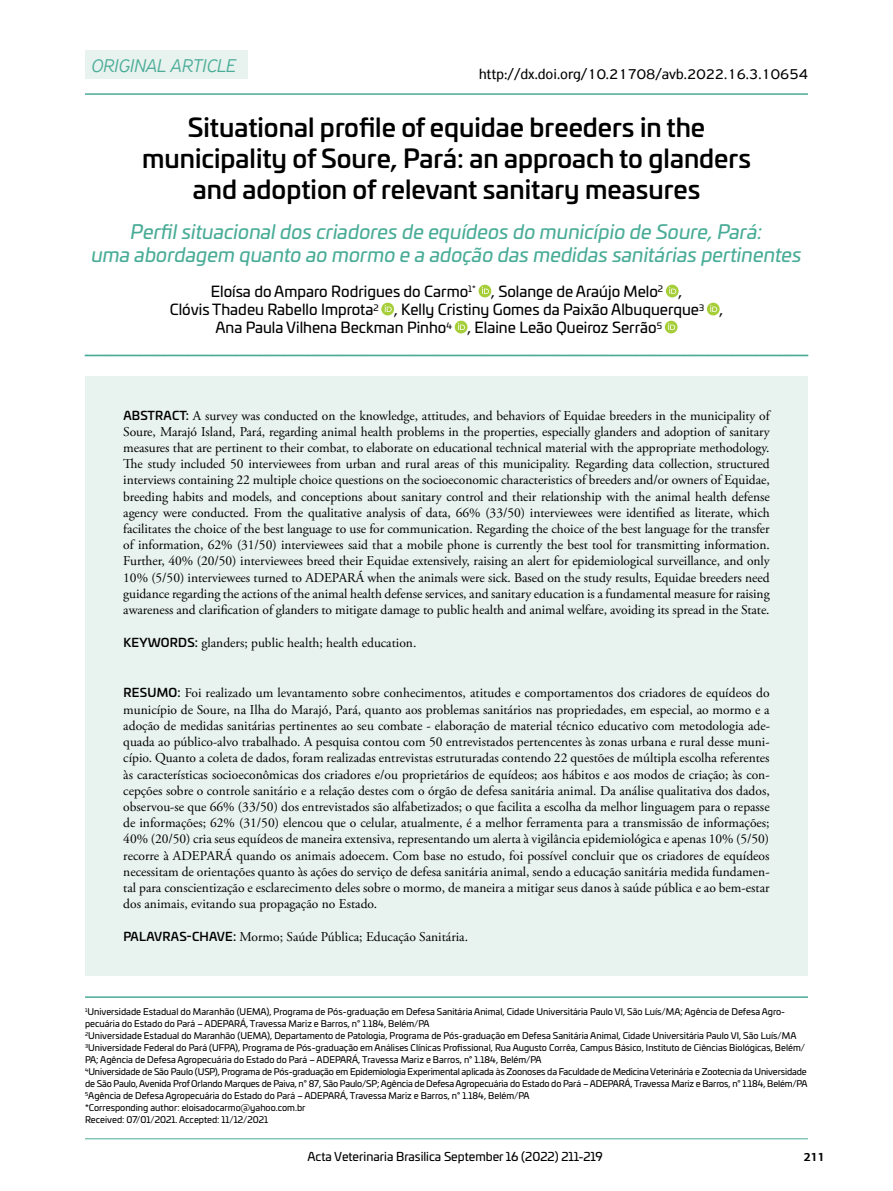
<style>
.page{position:relative;width:893px;height:1191px;background:#fff}
.page>*{position:absolute;margin:0;border:0;box-sizing:border-box;transform-origin:0 0}
.t1{font:500 25.5px/30.6px "Univia Pro";color:#000;text-align:center}
.t2{font:italic 19.5px/23.4px "Univia Pro";color:#49ac97;text-align:center}
.t3{font:italic 300 19.5px "PF Highway Sans Pro";color:#49ac97}
.t4{font:15px "Univia Pro";color:#000}
.t5{font:15px "PF Highway Sans Pro";color:#000}
.t6{font:13.5px/16.2px "Adobe Garamond Pro";color:#000;text-align:justify}
.t7{font:12px "Univia Pro";color:#000}
.t8{font:700 12px "PF Agora Sans Pro";color:#000}
.t9{font:9px/12px "Univia Pro";color:#000}
.s1{font-family:"Univia Pro";font-weight:500;font-size:12px}
</style>
<div class="page">
<hr style="left:85px;top:1138px;width:723px;height:1px;background:#49ac97">
<hr style="left:85px;top:93px;width:723px;height:2px;background:#49ac97">
<svg style="left:85px;top:354px;width:723px;height:2px"></svg>
<div style="left:479px;top:285px;width:12px;height:12px;background:#a6ce39;border-radius:50%"></div>
<svg style="left:482px;top:287px;width:7px;height:7px"></svg>
<div style="left:666px;top:285px;width:13px;height:12px;background:#a6ce39;border-radius:50%"></div>
<svg style="left:669px;top:287px;width:7px;height:7px"></svg>
<svg style="left:381px;top:303px;width:13px;height:12px"></svg>
<svg style="left:385px;top:305px;width:7px;height:7px"></svg>
<div style="left:707px;top:303px;width:13px;height:12px;background:#a6ce39;border-radius:50%"></div>
<svg style="left:710px;top:305px;width:7px;height:7px"></svg>
<div style="left:455px;top:321px;width:12px;height:12px;background:#a6ce39;border-radius:50%"></div>
<svg style="left:458px;top:323px;width:7px;height:7px"></svg>
<div style="left:665px;top:321px;width:13px;height:12px;background:#a6ce39;border-radius:50%"></div>
<svg style="left:668px;top:323px;width:7px;height:7px"></svg>
<hr style="left:85px;top:996px;width:723px;height:2px;background:#49ac97">
<div style="left:85px;top:50px;width:162px;height:29px;background:#e8f2ee"></div>
<div style="left:85px;top:376px;width:723px;height:599px;background:#e8f2ee"></div>
<h2 class="t3" style="left:91px;top:54px;width:146px">ORIGINAL ARTICLE</h2>
<p class="t5" style="left:479px;top:65px;width:330px">http://dx.doi.org/10.21708/avb.2022.16.3.10654</p>
<h1 class="t1" style="left:142px;top:111px;width:610px">Situational profile of equidae breeders in the municipality of Soure, Pará: an approach to glanders and adoption of relevant sanitary measures</h1>
<h2 class="t2" style="left:91px;top:219px;width:712px">Perfil situacional dos criadores de equídeos do município de Soure, Pará:<br>uma abordagem quanto ao mormo e a adoção das medidas sanitárias pertinentes</h2>
<p class="t4" style="left:211px;top:280px;width:473px">Eloísa do Amparo Rodrigues do Carmo<sup>1*</sup> , Solange de Araújo Melo<sup>2</sup> ,</p>
<p class="t4" style="left:170px;top:298px;width:555px">Clóvis Thadeu Rabello Improta<sup>2</sup> , Kelly Cristiny Gomes da Paixão Albuquerque<sup>3</sup> ,</p>
<p class="t4" style="left:215px;top:316px;width:448px">Ana Paula Vilhena Beckman Pinho<sup>4</sup> , Elaine Leão Queiroz Serrão<sup>5</sup></p>
<p class="t6" style="left:123px;top:407px;width:648px"><span class="s1">ABSTRACT:</span> A survey was conducted on the knowledge, attitudes, and behaviors of Equidae breeders in the municipality of Soure, Marajó Island, Pará, regarding animal health problems in the properties, especially glanders and adoption of sanitary measures that are pertinent to their combat, to elaborate on educational technical material with the appropriate methodology.<br>The study included 50 interviewees from urban and rural areas of this municipality. Regarding data collection, structured interviews containing 22 multiple choice questions on the socioeconomic characteristics of breeders and/or owners of Equidae, breeding habits and models, and conceptions about sanitary control and their relationship with the animal health defense agency were conducted. From the qualitative analysis of data, 66% (33/50) interviewees were identified as literate, which facilitates the choice of the best language to use for communication. Regarding the choice of the best language for the transfer of information, 62% (31/50) interviewees said that a mobile phone is currently the best tool for transmitting information.<br>Further, 40% (20/50) interviewees breed their Equidae extensively, raising an alert for epidemiological surveillance, and only 10% (5/50) interviewees turned to ADEPARÁ when the animals were sick. Based on the study results, Equidae breeders need guidance regarding the actions of the animal health defense services, and sanitary education is a fundamental measure for raising awareness and clarification of glanders to mitigate damage to public health and animal welfare, avoiding its spread in the State.</p>
<p class="t6" style="left:123px;top:635px;width:294px"><span class="s1">KEYWORDS:</span> glanders; public health; health education.</p>
<p class="t6" style="left:123px;top:685px;width:648px"><span class="s1">RESUMO:</span> Foi realizado um levantamento sobre conhecimentos, atitudes e comportamentos dos criadores de equídeos do município de Soure, na Ilha do Marajó, Pará, quanto aos problemas sanitários nas propriedades, em especial, ao mormo e a adoção de medidas sanitárias pertinentes ao seu combate - elaboração de material técnico educativo com metodologia ade&shy;quada ao público-alvo trabalhado. A pesquisa contou com 50 entrevistados pertencentes às zonas urbana e rural desse muni&shy;cípio. Quanto a coleta de dados, foram realizadas entrevistas estruturadas contendo 22 questões de múltipla escolha referentes às características socioeconômicas dos criadores e/ou proprietários de equídeos; aos hábitos e aos modos de criação; às con&shy;cepções sobre o controle sanitário e a relação destes com o órgão de defesa sanitária animal. Da análise qualitativa dos dados, observou-se que 66% (33/50) dos entrevistados são alfabetizados; o que facilita a escolha da melhor linguagem para o repasse de informações; 62% (31/50) elencou que o celular, atualmente, é a melhor ferramenta para a transmissão de informações; 40% (20/50) cria seus equídeos de maneira extensiva, representando um alerta à vigilância epidemiológica e apenas 10% (5/50) recorre à ADEPARÁ quando os animais adoecem. Com base no estudo, foi possível concluir que os criadores de equídeos necessitam de orientações quanto às ações do serviço de defesa sanitária animal, sendo a educação sanitária medida fundamen&shy;tal para conscientização e esclarecimento deles sobre o mormo, de maneira a mitigar seus danos à saúde pública e ao bem-estar dos animais, evitando sua propagação no Estado.</p>
<p class="t6" style="left:123px;top:929px;width:346px"><span class="s1">PALAVRAS-CHAVE:</span> Mormo; Saúde Pública; Educação Sanitária.</p>
<p class="t9" style="left:85px;top:1005px;width:724px"><sup>1</sup>Universidade Estadual do Maranhão (UEMA), Programa de Pós-graduação em Defesa Sanitária Animal, Cidade Universitária Paulo VI, São Luís/MA; Agência de Defesa Agro&shy;pecuária do Estado do Pará – ADEPARÁ, Travessa Mariz e Barros, n° 1.184, Belém/PA<br><sup>2</sup>Universidade Estadual do Maranhão (UEMA), Departamento de Patologia, Programa de Pós-graduação em Defesa Sanitária Animal, Cidade Universitária Paulo VI, São Luís/MA <sup>3</sup>Universidade Federal do Pará (UFPA), Programa de Pós-graduação em Análises Clínicas Profissional, Rua Augusto Corrêa, Campus Básico, Instituto de Ciências Biológicas, Belém/ PA; Agência de Defesa Agropecuária do Estado do Pará – ADEPARÁ, Travessa Mariz e Barros, n° 1.184, Belém/PA<br><sup>4</sup>Universidade de São Paulo (USP), Programa de Pós-graduação em Epidemiologia Experimental aplicada às Zoonoses da Faculdade de Medicina Veterinária e Zootecnia da Universidade de São Paulo, Avenida Prof Orlando Marques de Paiva, n° 87, São Paulo/SP; Agência de Defesa Agropecuária do Estado do Pará – ADEPARÁ, Travessa Mariz e Barros, n° 1.184, Belém/PA <sup>5</sup>Agência de Defesa Agropecuária do Estado do Pará – ADEPARÁ, Travessa Mariz e Barros, n° 1.184, Belém/PA<br>*Corresponding author: eloisadocarmo@yahoo.com.br<br>Received: 07/01/2021. Accepted: 11/12/2021</p>
<p class="t7" style="left:307px;top:1147px;width:297px">Acta Veterinaria Brasilica September 16 (2022) 211-219</p>
<p class="t8" style="left:804px;top:1148px;width:23px">211</p>
</div>
